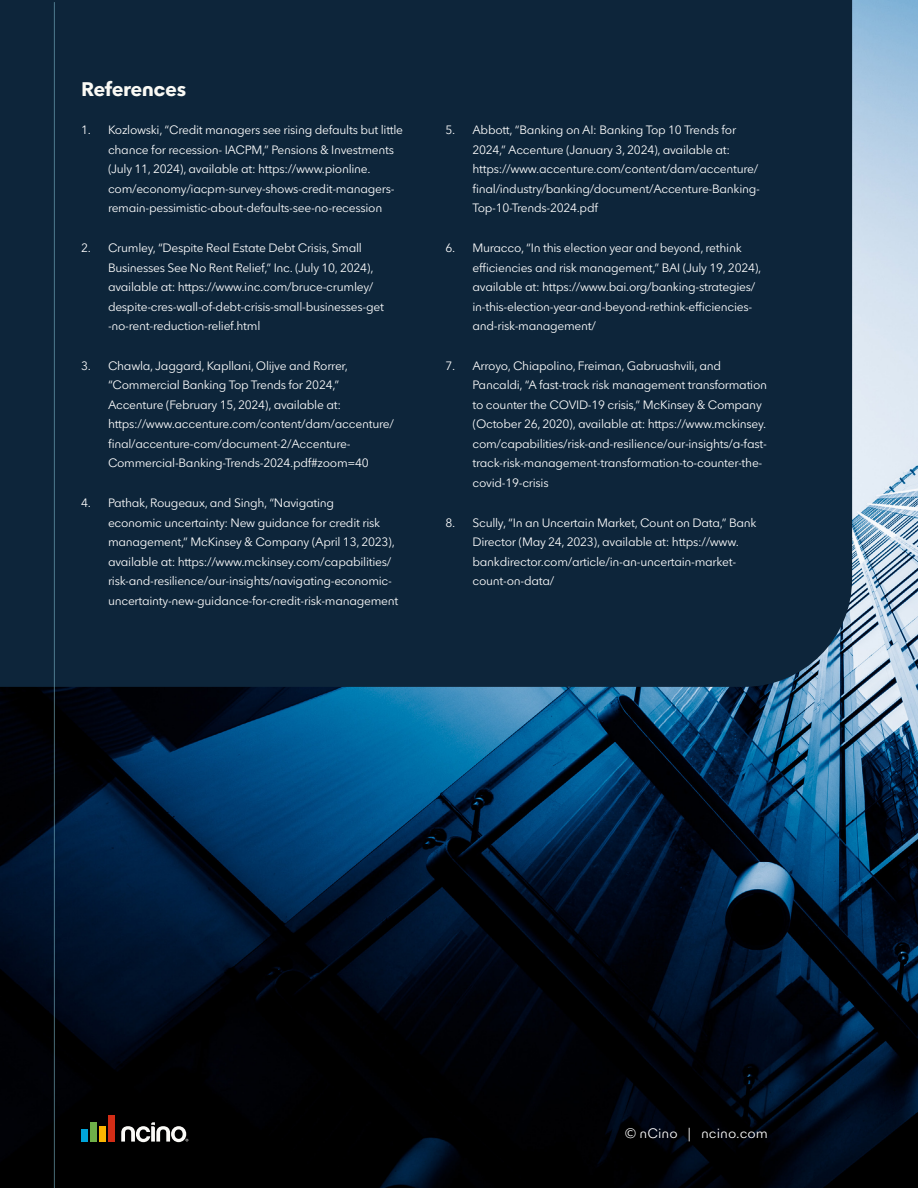
<style>
.page{position:relative;width:918px;height:1188px;background:#fff}
.page>*{position:absolute;margin:0;border:0;box-sizing:border-box;transform-origin:0 0}
.t1{font:700 19.5px "n Cino+Avenir";letter-spacing:-.025em;color:#fafaf5}
.t2{font:13.5px "n Cino+Avenir";color:#fff}
.t3{font:12px/19.5px "n Cino+Avenir";letter-spacing:-.025em;color:#fff}
</style>
<div class="page">
<img style="left:0;top:0;width:918px;height:1188px">
<div style="left:0;top:0;width:852px;height:687px;background:#0d253a"></div>
<div style="left:108px;top:1115px;width:7px;height:26px;background:#d32d16"></div>
<div style="left:99px;top:1126px;width:7px;height:15px;background:#fab501"></div>
<div style="left:91px;top:1122px;width:6px;height:19px;background:#6fb049"></div>
<div style="left:82px;top:1129px;width:6px;height:12px;background:#00a4d8"></div>
<svg style="left:121px;top:1122px;width:67px;height:22px"></svg>
<hr style="left:54px;top:2px;width:1px;height:1186px;background:#7bb5c7">
<h1 class="t1" style="left:81px;top:78px;width:107px">References</h1>
<p class="t3" style="left:108px;top:121px;width:297px;text-indent:-27px">1. Kozlowski, “Credit managers see rising defaults but little chance for recession- IACPM,” Pensions &amp; Investments (July 11, 2024), available at: https://www.pionline. com/economy/iacpm-survey-shows-credit-managers&shy;remain-pessimistic-about-defaults-see-no-recession</p>
<p class="t3" style="left:108px;top:238px;width:277px;text-indent:-27px">2. Crumley, “Despite Real Estate Debt Crisis, Small Businesses See No Rent Relief,” Inc. (July 10, 2024), available at: https://www.inc.com/bruce-crumley/ despite-cres-wall-of-debt-crisis-small-businesses-get -no-rent-reduction-relief.html</p>
<p class="t3" style="left:108px;top:356px;width:287px;text-indent:-27px">3. Chawla, Jaggard, Kapllani, Olijve and Rorrer, “Commercial Banking Top Trends for 2024,” Accenture (February 15, 2024), available at: https://www.accenture.com/content/dam/accenture/ final/accenture-com/document-2/Accenture-Commercial-Banking-Trends-2024.pdf#zoom=40</p>
<p class="t3" style="left:108px;top:493px;width:292px;text-indent:-27px">4. Pathak, Rougeaux, and Singh, “Navigating<br>economic uncertainty: New guidance for credit risk management,” McKinsey &amp; Company (April 13, 2023), available at: https://www.mckinsey.com/capabilities/ risk-and-resilience/our-insights/navigating-economic&shy;uncertainty-new-guidance-for-credit-risk-management</p>
<p class="t3" style="left:472px;top:121px;width:289px;text-indent:-27px">5. Abbott, “Banking on AI: Banking Top 10 Trends for 2024,” Accenture (January 3, 2024), available at: https://www.accenture.com/content/dam/accenture/ final/industry/banking/document/Accenture-Banking-Top-10-Trends-2024.pdf</p>
<p class="t3" style="left:472px;top:238px;width:290px;text-indent:-27px">6. Muracco, “In this election year and beyond, rethink efficiencies and risk management,” BAI (July 19, 2024), available at: https://www.bai.org/banking-strategies/ in-this-election-year-and-beyond-rethink-efficiencies&shy;and-risk-management/</p>
<p class="t3" style="left:472px;top:356px;width:296px;text-indent:-27px">7. Arroyo, Chiapolino, Freiman, Gabruashvili, and Pancaldi, “A fast-track risk management transformation to counter the COVID-19 crisis,” McKinsey &amp; Company (October 26, 2020), available at: https://www.mckinsey. com/capabilities/risk-and-resilience/our-insights/a-fast&shy;track-risk-management-transformation-to-counter-the&shy;covid-19-crisis</p>
<p class="t3" style="left:472px;top:513px;width:286px;text-indent:-27px">8. Scully, “In an Uncertain Market, Count on Data,” Bank Director (May 24, 2023), available at: https://www. bankdirector.com/article/in-an-uncertain-market&shy;count-on-data/</p>
<p class="t2" style="left:625px;top:1122px;width:144px">© nCino | ncino.com</p>
<p class="t2" style="left:625px;top:1124px;width:144px">© nCino | ncino.com</p>
</div>
